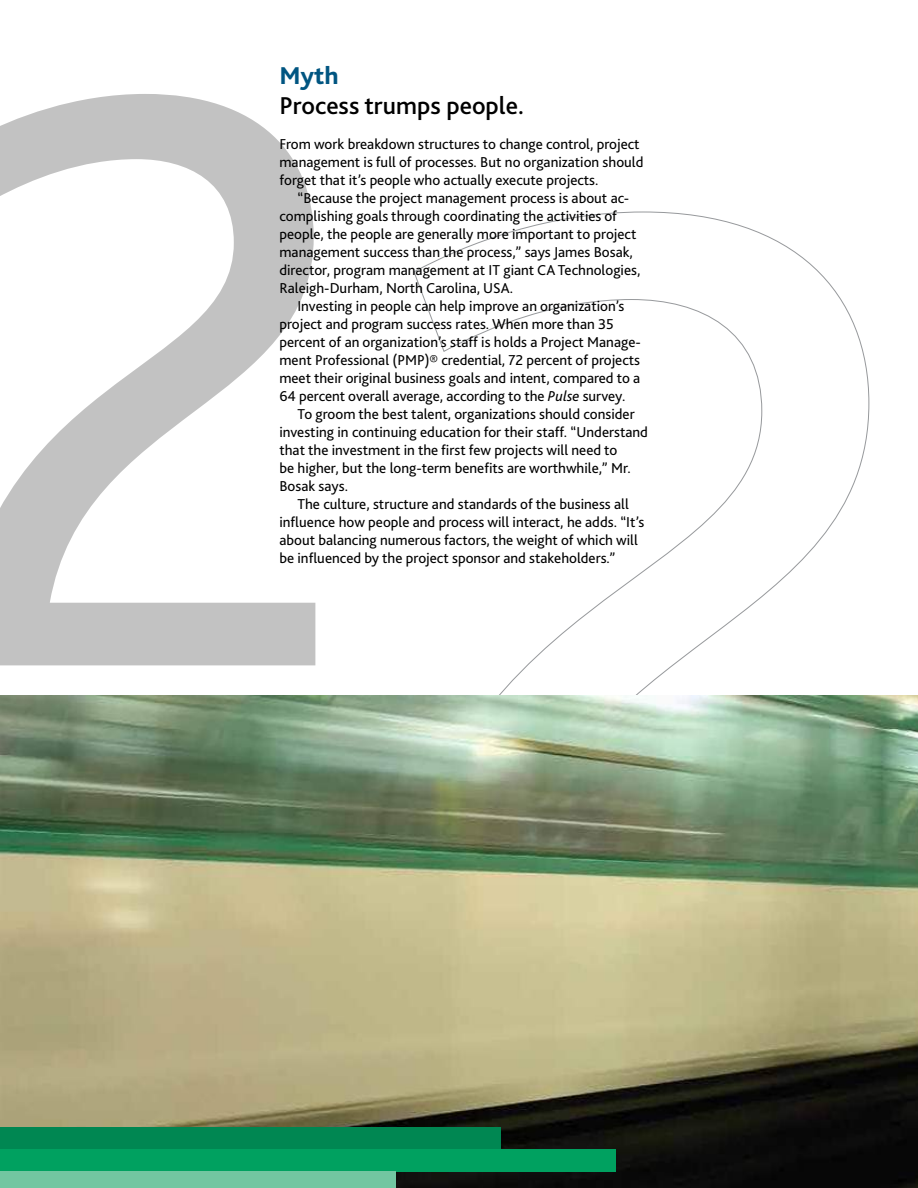
<style>
.page{position:relative;width:918px;height:1188px;background:#fff}
.page>*{position:absolute;margin:0;border:0;box-sizing:border-box;transform-origin:0 0}
.t1{font:859.35px "Bliss 2";color:#000}
.t2{font:500 25.5px "Bliss 2";color:#000}
.t3{font:800 25.5px "Bliss 2";color:#005581}
.t4{font:15px/18px "Bliss 2";color:#000}
.s1{font-style:italic}
</style>
<div class="page">
<svg style="left:386px;top:211px;width:486px;height:485px"></svg>
<img style="left:0;top:696px;width:918px;height:492px">
<div style="left:0;top:1127px;width:501px;height:23px;background:#008752"></div>
<div style="left:0;top:1149px;width:615px;height:23px;background:#00a160"></div>
<div style="left:0;top:1172px;width:395px;height:16px;background:#72c6a1"></div>
<h2 class="t3" style="left:279px;top:59px;width:61px">Myth</h2>
<h2 class="t2" style="left:279px;top:90px;width:246px">Process trumps people.</h2>
<p class="t4" style="left:279px;top:134px;width:366px">From work breakdown structures to change control, project management is full of processes. But no organization should forget that it’s people who actually execute projects.</p>
<p class="t4" style="left:279px;top:188px;width:362px;text-indent:18px">“Because the project management process is about ac&shy;complishing goals through coordinating the activities of people, the people are generally more important to project management success than the process,” says James Bosak, director, program management at IT giant CA Technologies, Raleigh-Durham, North Carolina, USA.</p>
<p class="t4" style="left:279px;top:296px;width:363px;text-indent:18px">Investing in people can help improve an organization’s project and program success rates. When more than 35 percent of an organization’s staff is holds a Project Manage&shy;ment Professional (PMP)® credential, 72 percent of projects meet their original business goals and intent, compared to a 64 percent overall average, according to the <span class="s1">Pulse</span> survey.</p>
<p class="t4" style="left:279px;top:404px;width:370px;text-indent:18px">To groom the best talent, organizations should consider investing in continuing education for their staff. “U nderstand that the investment in the first few projects will need to<br>be higher, but the long-term benefits are worthwhile,” Mr.<br>Bosak says.</p>
<p class="t4" style="left:279px;top:494px;width:366px;text-align:center">The culture, structure and standards of the business all influence how people and process will interact, he adds. “It’s about balancing numerous factors, the weight of which will</p>
<h1 class="t1" style="left:-76px;top:-154px;width:444px">2</h1>
<p class="t4" style="left:279px;top:548px;width:338px">be influenced by the project sponsor and stakeholders.”</p>
</div>
